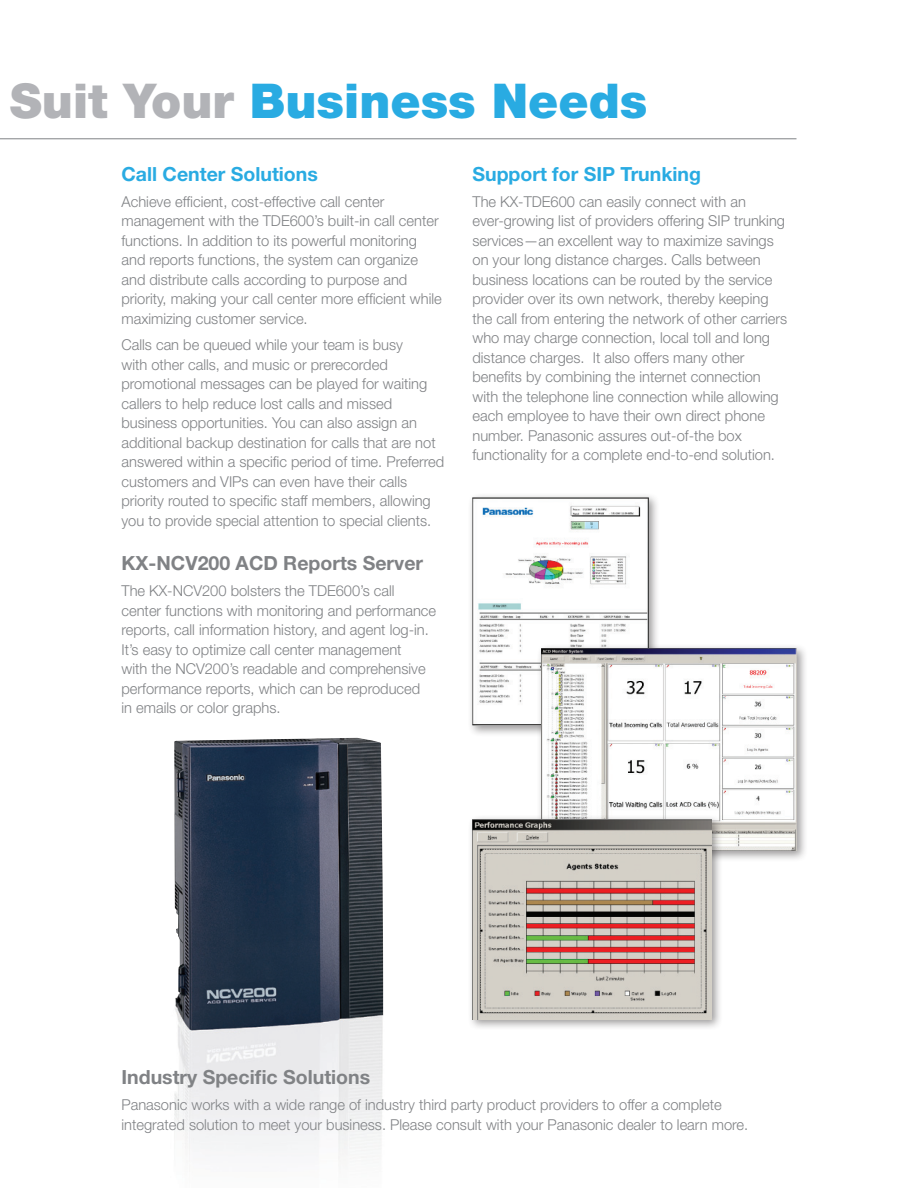
<style>
.page{position:relative;width:918px;height:1188px;background:#fff}
.page>*{position:absolute;margin:0;border:0;box-sizing:border-box;transform-origin:0 0}
.t1{font:900 48px "Helvetica Neue";color:#29abe2}
.t2{font:700 19.5px "Helvetica Neue";color:#808285}
.t3{font:700 19.5px "Helvetica Neue";color:#29abe2}
.t4{font:300 15px/19.5px "Helvetica Neue";color:#808285}
.s1{color:#b2b3b7}
</style>
<div class="page">
<img style="left:174px;top:738px;width:210px;height:421px">
<div style="left:467px;top:492px;width:193px;height:245px;background:#231f20;opacity:.45"></div>
<img style="left:472px;top:497px;width:177px;height:229px">
<div style="left:536px;top:643px;width:272px;height:219px;background:#231f20;opacity:.45"></div>
<img style="left:541px;top:648px;width:255px;height:203px">
<div style="left:467px;top:814px;width:256px;height:217px;background:#231f20;opacity:.45"></div>
<img style="left:472px;top:819px;width:239px;height:200px">
<hr style="left:0;top:138px;width:796px;height:1px;background:#808285">
<h1 class="t1" style="left:10px;top:72px;width:639px"><span class="s1">Suit Your</span> Business Needs</h1>
<p class="t3" style="left:122px;top:162px;width:198px">Call Center Solutions</p>
<p class="t4" style="left:122px;top:191px;width:322px">Achieve efficient, cost-effective call center management with the TDE600’s built-in call center functions. In addition to its powerful monitoring and reports functions, the system can organize and distribute calls according to purpose and priority, making your call center more efficient while maximizing customer service.</p>
<p class="t4" style="left:122px;top:335px;width:324px">Calls can be queued while your team is busy<br>with other calls, and music or prerecorded promotional messages can be played for waiting callers to help reduce lost calls and missed business opportunities. You can also assign an additional backup destination for calls that are not answered within a specific period of time. Preferred customers and VIPs can even have their calls priority routed to specific staff members, allowing you to provide special attention to special clients.</p>
<p class="t2" style="left:122px;top:551px;width:303px">KX-NCV200 ACD Reports Server</p>
<p class="t4" style="left:122px;top:581px;width:316px">The KX-NCV200 bolsters the TDE600’s call center functions with monitoring and performance reports, call information history, and agent log-in.<br>It’s easy to optimize call center management<br>with the NCV200’s readable and comprehensive performance reports, which can be reproduced<br>in emails or color graphs.</p>
<p class="t3" style="left:472px;top:162px;width:230px">Support for SIP Trunking</p>
<p class="t4" style="left:472px;top:191px;width:316px">The KX-TDE600 can easily connect with an ever-growing list of providers offering SIP trunking services—an excellent way to maximize savings on your long distance charges. Calls between business locations can be routed by the service provider over its own network, thereby keeping the call from entering the network of other carriers who may charge connection, local toll and long distance charges. It also offers many other benefits by combining the internet connection with the telephone line connection while allowing each employee to have their own direct phone number. Panasonic assures out-of-the box functionality for a complete end-to-end solution.</p>
<p class="t2" style="left:122px;top:1065px;width:250px">Industry Specific Solutions</p>
<p class="t4" style="left:122px;top:1095px;width:628px">Panasonic works with a wide range of industry third party product providers to offer a complete integrated solution to meet your business. Please consult with your Panasonic dealer to learn more.</p>
</div>
